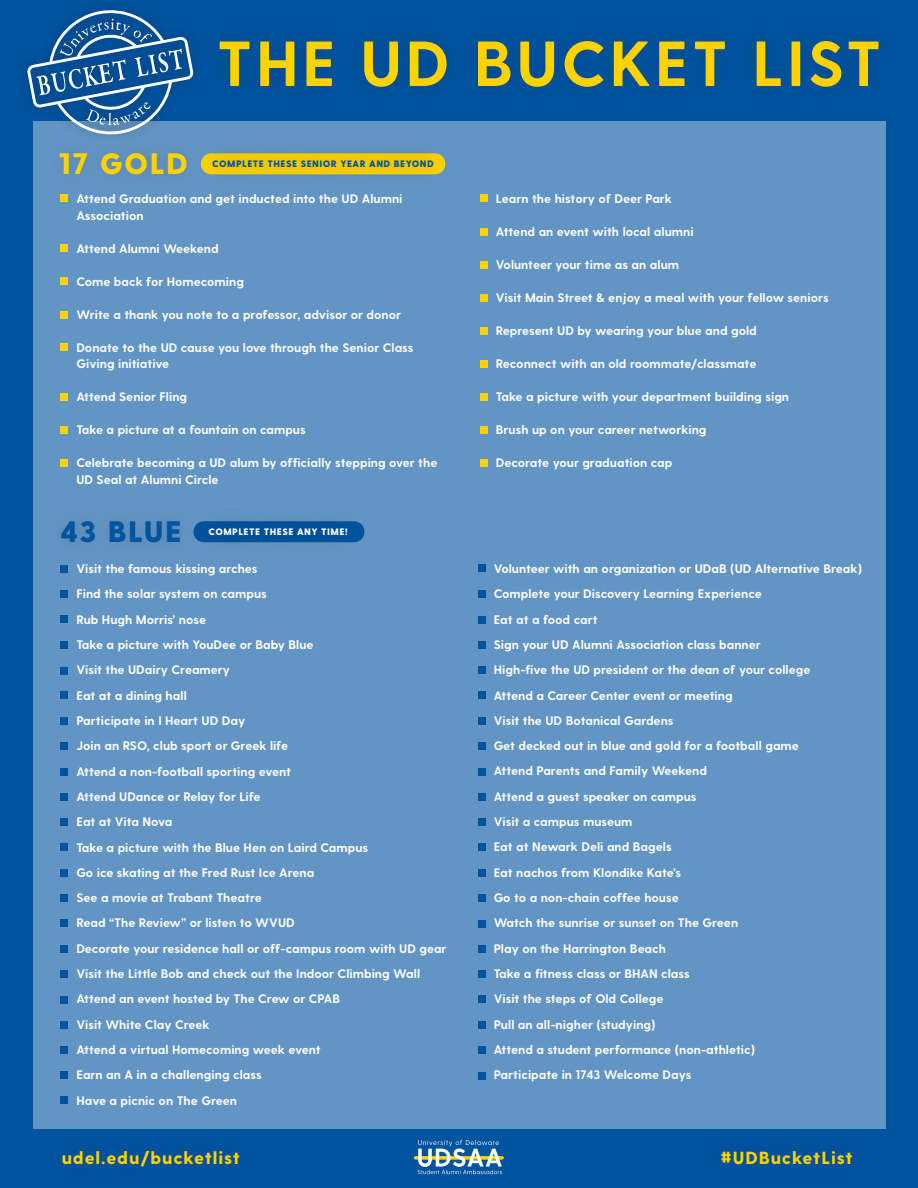
<style>
.page{position:relative;width:918px;height:1188px;background:#00539f}
.page>*{position:absolute;margin:0;border:0;box-sizing:border-box;transform-origin:0 0}
.t1{font:700 63.6px "Greycliff CF";letter-spacing:.05em;color:#ffd200}
.t2{font:800 29.55px "Greycliff CF";letter-spacing:.05em;color:#ffd200}
.t3{font:800 29.55px "Greycliff CF";letter-spacing:.05em;color:#00539f}
.t4{font:800 17.55px "Greycliff CF";letter-spacing:.05em;color:#ffd200}
.t5{font:700 12.3px/25.3px "Greycliff CF";color:#fff}
.t6{font:800 9.3px "Greycliff CF";letter-spacing:.05em;color:#00539f}
.t7{font:800 9.3px "Greycliff CF";letter-spacing:.05em;color:#fff}
</style>
<div class="page">
<div style="left:33px;top:121px;width:852px;height:1008px;background:#6395c4"></div>
<svg style="left:414px;top:1156px;width:90px;height:4px"></svg>
<svg style="left:418px;top:1140px;width:84px;height:34px"></svg>
<img style="left:227px;top:42px;width:659px;height:88px">
<div style="left:60px;top:195px;width:8px;height:7px;background:#ffd200"></div>
<div style="left:60px;top:244px;width:8px;height:8px;background:#ffd200"></div>
<div style="left:60px;top:277px;width:8px;height:8px;background:#ffd200"></div>
<div style="left:60px;top:311px;width:8px;height:8px;background:#ffd200"></div>
<div style="left:60px;top:343px;width:8px;height:8px;background:#ffd200"></div>
<div style="left:60px;top:393px;width:8px;height:8px;background:#ffd200"></div>
<div style="left:60px;top:426px;width:8px;height:8px;background:#ffd200"></div>
<div style="left:60px;top:459px;width:8px;height:8px;background:#ffd200"></div>
<div style="left:480px;top:195px;width:8px;height:7px;background:#ffd200"></div>
<div style="left:480px;top:228px;width:8px;height:8px;background:#ffd200"></div>
<div style="left:480px;top:261px;width:8px;height:8px;background:#ffd200"></div>
<div style="left:480px;top:294px;width:8px;height:8px;background:#ffd200"></div>
<div style="left:480px;top:327px;width:8px;height:8px;background:#ffd200"></div>
<div style="left:480px;top:360px;width:8px;height:8px;background:#ffd200"></div>
<div style="left:480px;top:393px;width:8px;height:8px;background:#ffd200"></div>
<div style="left:480px;top:426px;width:8px;height:8px;background:#ffd200"></div>
<div style="left:480px;top:459px;width:8px;height:8px;background:#ffd200"></div>
<div style="left:60px;top:565px;width:8px;height:8px;background:#00539f"></div>
<div style="left:60px;top:590px;width:8px;height:8px;background:#00539f"></div>
<div style="left:60px;top:615px;width:8px;height:8px;background:#00539f"></div>
<div style="left:60px;top:641px;width:8px;height:8px;background:#00539f"></div>
<div style="left:60px;top:667px;width:8px;height:8px;background:#00539f"></div>
<div style="left:60px;top:691px;width:8px;height:8px;background:#00539f"></div>
<div style="left:60px;top:717px;width:8px;height:8px;background:#00539f"></div>
<div style="left:60px;top:742px;width:8px;height:8px;background:#00539f"></div>
<div style="left:60px;top:768px;width:8px;height:7px;background:#00539f"></div>
<div style="left:60px;top:793px;width:8px;height:8px;background:#00539f"></div>
<div style="left:60px;top:818px;width:8px;height:8px;background:#00539f"></div>
<div style="left:60px;top:843px;width:8px;height:8px;background:#00539f"></div>
<div style="left:60px;top:869px;width:8px;height:8px;background:#00539f"></div>
<div style="left:60px;top:894px;width:8px;height:8px;background:#00539f"></div>
<div style="left:60px;top:919px;width:8px;height:8px;background:#00539f"></div>
<div style="left:60px;top:945px;width:8px;height:8px;background:#00539f"></div>
<div style="left:60px;top:970px;width:8px;height:8px;background:#00539f"></div>
<div style="left:60px;top:996px;width:8px;height:8px;background:#00539f"></div>
<div style="left:60px;top:1021px;width:8px;height:8px;background:#00539f"></div>
<div style="left:60px;top:1046px;width:8px;height:8px;background:#00539f"></div>
<div style="left:60px;top:1071px;width:8px;height:8px;background:#00539f"></div>
<div style="left:60px;top:1097px;width:8px;height:7px;background:#00539f"></div>
<div style="left:478px;top:564px;width:8px;height:8px;background:#00539f"></div>
<div style="left:478px;top:590px;width:8px;height:8px;background:#00539f"></div>
<div style="left:478px;top:616px;width:8px;height:8px;background:#00539f"></div>
<div style="left:478px;top:641px;width:8px;height:8px;background:#00539f"></div>
<div style="left:478px;top:666px;width:8px;height:8px;background:#00539f"></div>
<div style="left:478px;top:691px;width:8px;height:8px;background:#00539f"></div>
<div style="left:478px;top:717px;width:8px;height:8px;background:#00539f"></div>
<div style="left:478px;top:742px;width:8px;height:8px;background:#00539f"></div>
<div style="left:478px;top:768px;width:8px;height:7px;background:#00539f"></div>
<div style="left:478px;top:793px;width:8px;height:8px;background:#00539f"></div>
<div style="left:478px;top:818px;width:8px;height:8px;background:#00539f"></div>
<div style="left:478px;top:843px;width:8px;height:8px;background:#00539f"></div>
<div style="left:478px;top:869px;width:8px;height:8px;background:#00539f"></div>
<div style="left:478px;top:894px;width:8px;height:8px;background:#00539f"></div>
<div style="left:478px;top:920px;width:8px;height:8px;background:#00539f"></div>
<div style="left:478px;top:945px;width:8px;height:8px;background:#00539f"></div>
<div style="left:478px;top:970px;width:8px;height:8px;background:#00539f"></div>
<div style="left:478px;top:995px;width:8px;height:8px;background:#00539f"></div>
<div style="left:478px;top:1021px;width:8px;height:8px;background:#00539f"></div>
<div style="left:478px;top:1046px;width:8px;height:8px;background:#00539f"></div>
<div style="left:478px;top:1072px;width:8px;height:8px;background:#00539f"></div>
<svg style="left:27px;top:10px;width:167px;height:126px"></svg>
<img style="left:179px;top:125px;width:290px;height:50px">
<img style="left:176px;top:516px;width:189px;height:32px">
<h2 class="t2" style="left:58px;top:146px;width:130px">17 GOLD</h2>
<h1 class="t1" style="left:216px;top:26px;width:667px">THE UD BUCKET LIST</h1>
<p class="t6" style="left:212px;top:158px;width:223px">COMPLETE THESE SENIOR YEAR AND BEYOND</p>
<p class="t5" style="left:76px;top:191px;width:328px;line-height:16.5px">Attend Graduation and get inducted into the UD Alumni<br>Association</p>
<p class="t5" style="left:76px;top:236px;width:144px">Attend Alumni Weekend</p>
<p class="t5" style="left:76px;top:269px;width:169px">Come back for Homecoming</p>
<p class="t5" style="left:76px;top:302px;width:326px">Write a thank you note to a professor, advisor or donor</p>
<p class="t5" style="left:76px;top:340px;width:339px;line-height:16.5px">Donate to the UD cause you love through the Senior Class<br>Giving initiative</p>
<p class="t5" style="left:76px;top:385px;width:112px">Attend Senior Fling</p>
<p class="t5" style="left:76px;top:418px;width:231px">Take a picture at a fountain on campus</p>
<p class="t5" style="left:76px;top:455px;width:363px;line-height:16.5px">Celebrate becoming a UD alum by officially stepping over the<br>UD Seal at Alumni Circle</p>
<h2 class="t3" style="left:60px;top:514px;width:123px">43 BLUE</h2>
<p class="t7" style="left:209px;top:526px;width:141px">COMPLETE THESE ANY TIME!</p>
<p class="t5" style="left:496px;top:187px;width:178px">Learn the history of Deer Park</p>
<p class="t5" style="left:496px;top:220px;width:199px">Attend an event with local alumni</p>
<p class="t5" style="left:496px;top:253px;width:185px">Volunteer your time as an alum</p>
<p class="t5" style="left:496px;top:286px;width:334px">Visit Main Street &amp; enjoy a meal with your fellow seniors</p>
<p class="t5" style="left:496px;top:319px;width:263px">Represent UD by wearing your blue and gold</p>
<p class="t5" style="left:496px;top:352px;width:262px">Reconnect with an old roommate/classmate</p>
<p class="t5" style="left:496px;top:385px;width:295px">Take a picture with your department building sign</p>
<p class="t5" style="left:496px;top:418px;width:212px">Brush up on your career networking</p>
<p class="t5" style="left:496px;top:451px;width:178px">Decorate your graduation cap</p>
<p class="t5" style="left:76px;top:557px;width:372px">Visit the famous kissing arches<br>Find the solar system on campus<br>Rub Hugh Morris’ nose<br>Take a picture with YouDee or Baby Blue<br>Visit the UDairy Creamery<br>Eat at a dining hall<br>Participate in I Heart UD Day<br>Join an RSO, club sport or Greek life<br>Attend a non-football sporting event<br>Attend UDance or Relay for Life<br>Eat at Vita Nova<br>Take a picture with the Blue Hen on Laird Campus<br>Go ice skating at the Fred Rust Ice Arena<br>See a movie at Trabant Theatre<br>Read “The Review” or listen to WVUD<br>Decorate your residence hall or off-campus room with UD gear Visit the Little Bob and check out the Indoor Climbing Wall Attend an event hosted by The Crew or CPAB<br>Visit White Clay Creek<br>Attend a virtual Homecoming week event<br>Earn an A in a challenging class<br>Have a picnic on The Green</p>
<p class="t5" style="left:494px;top:556px;width:370px">Volunteer with an organization or UDaB (UD Alternative Break)<br>Complete your Discovery Learning Experience<br>Eat at a food cart<br>Sign your UD Alumni Association class banner<br>High-five the UD president or the dean of your college<br>Attend a Career Center event or meeting<br>Visit the UD Botanical Gardens<br>Get decked out in blue and gold for a football game<br>Attend Parents and Family Weekend<br>Attend a guest speaker on campus<br>Visit a campus museum<br>Eat at Newark Deli and Bagels<br>Eat nachos from Klondike Kate’s<br>Go to a non-chain coffee house<br>Watch the sunrise or sunset on The Green<br>Play on the Harrington Beach<br>Take a fitness class or BHAN class<br>Visit the steps of Old College<br>Pull an all-nigher (studying)<br>Attend a student performance (non-athletic)<br>Participate in 1743 Welcome Days</p>
<h3 class="t4" style="left:62px;top:1147px;width:180px">udel.edu/bucketlist</h3>
<h3 class="t4" style="left:721px;top:1147px;width:134px">#UDBucketList</h3>
</div>
